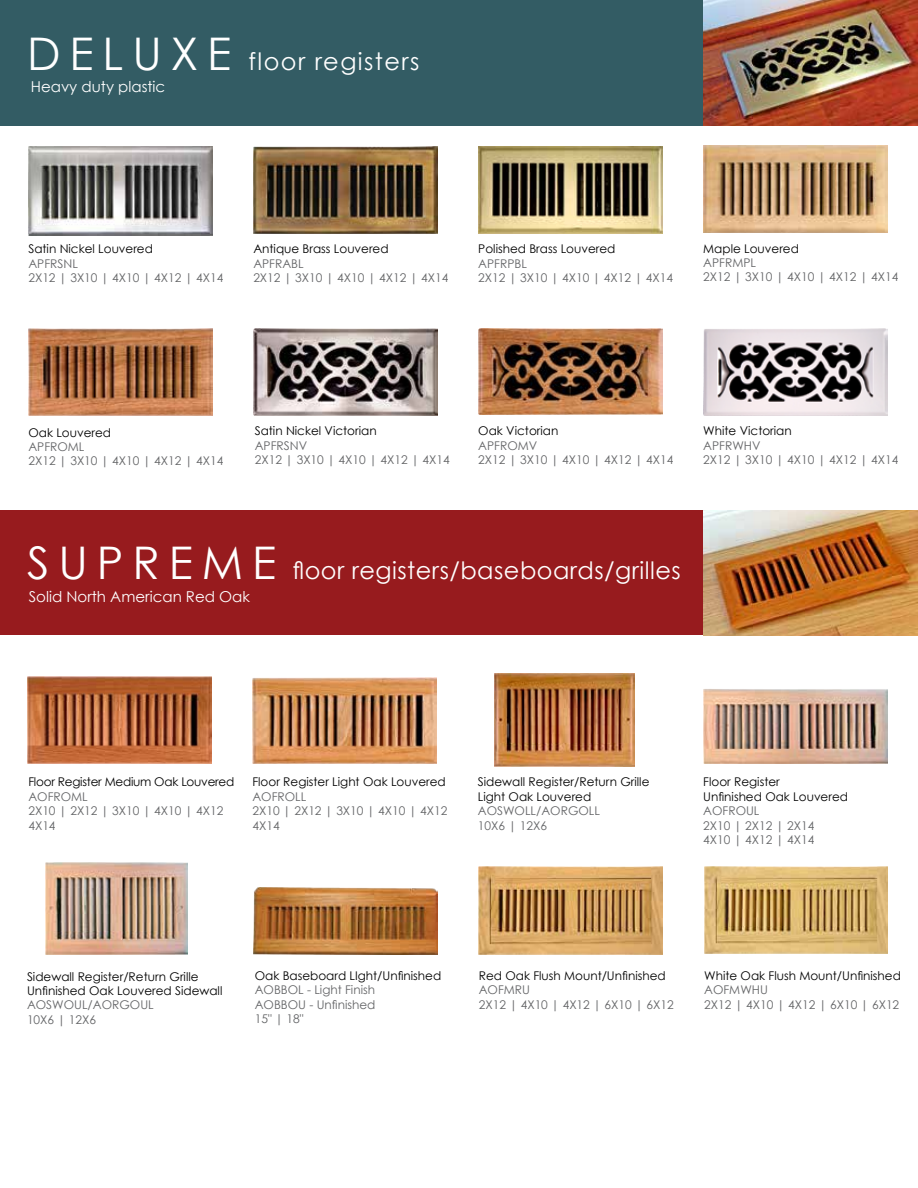
<style>
.page{position:relative;width:918px;height:1188px;background:#fff}
.page>*{position:absolute;margin:0;border:0;box-sizing:border-box;transform-origin:0 0}
.t1{font:24px "Century Gothic";letter-spacing:.02em;color:#fff}
.t2{font:24px "Century Gothic";letter-spacing:.06em;color:#fff}
.t3{font:15px "Century Gothic";color:#fff}
.t4{font:12px/14.4px "Century Gothic";color:#636466}
.t5{font:12px/14.4px "Century Gothic";color:#000}
.t6{font:12px "Century Gothic";letter-spacing:-.02em;color:#000}
.s1{font-size:45px}
</style>
<div class="page">
<div style="left:0;top:510px;width:918px;height:125px;background:#971b1e"></div>
<img style="left:703px;top:510px;width:215px;height:125px">
<div style="left:0;top:0;width:918px;height:125px;background:#335c64"></div>
<img style="left:703px;top:0;width:215px;height:125px">
<img style="left:28px;top:147px;width:184px;height:88px">
<img style="left:253px;top:147px;width:184px;height:87px">
<img style="left:478px;top:147px;width:184px;height:87px">
<img style="left:703px;top:146px;width:184px;height:87px">
<img style="left:28px;top:328px;width:184px;height:87px">
<img style="left:253px;top:328px;width:184px;height:88px">
<img style="left:478px;top:328px;width:184px;height:87px">
<img style="left:703px;top:328px;width:184px;height:87px">
<img style="left:27px;top:677px;width:184px;height:87px">
<img style="left:252px;top:677px;width:184px;height:87px">
<img style="left:494px;top:674px;width:141px;height:92px">
<img style="left:46px;top:862px;width:142px;height:93px">
<img style="left:703px;top:689px;width:184px;height:75px">
<img style="left:479px;top:866px;width:184px;height:88px">
<img style="left:704px;top:866px;width:184px;height:88px">
<img style="left:253px;top:888px;width:184px;height:66px">
<h1 class="t2" style="left:27px;top:46px;width:394px"><span class="s1">DELUXE</span> floor registers</h1>
<p class="t3" style="left:31px;top:78px;width:136px">Heavy duty plastic</p>
<p class="t5" style="left:28px;top:242px;width:126px">Satin Nickel Louvered</p>
<p class="t4" style="left:28px;top:256px;width:197px">APFRSNL<br>2X12 | 3X10 | 4X10 | 4X12 | 4X14</p>
<p class="t5" style="left:253px;top:242px;width:137px">Antique Brass Louvered</p>
<p class="t4" style="left:253px;top:256px;width:197px">APFRABL<br>2X12 | 3X10 | 4X10 | 4X12 | 4X14</p>
<p class="t5" style="left:478px;top:242px;width:139px">Polished Brass Louvered</p>
<p class="t4" style="left:478px;top:256px;width:196px">APFRPBL<br>2X12 | 3X10 | 4X10 | 4X12 | 4X14</p>
<p class="t5" style="left:703px;top:241px;width:97px">Maple Louvered</p>
<p class="t4" style="left:703px;top:255px;width:197px">APFRMPL<br>2X12 | 3X10 | 4X10 | 4X12 | 4X14</p>
<p class="t5" style="left:28px;top:425px;width:84px">Oak Louvered</p>
<p class="t4" style="left:28px;top:439px;width:197px">APFROML<br>2X12 | 3X10 | 4X10 | 4X12 | 4X14</p>
<p class="t5" style="left:255px;top:424px;width:123px">Satin Nickel Victorian</p>
<p class="t4" style="left:255px;top:438px;width:197px">APFRSNV<br>2X12 | 3X10 | 4X10 | 4X12 | 4X14</p>
<p class="t5" style="left:478px;top:424px;width:82px">Oak Victorian</p>
<p class="t4" style="left:478px;top:438px;width:197px">APFROMV<br>2X12 | 3X10 | 4X10 | 4X12 | 4X14</p>
<p class="t5" style="left:703px;top:424px;width:90px">White Victorian</p>
<p class="t4" style="left:703px;top:438px;width:197px">APFRWHV<br>2X12 | 3X10 | 4X10 | 4X12 | 4X14</p>
<h1 class="t1" style="left:27px;top:556px;width:655px"><span class="s1">S U P R E M E</span> floor registers/baseboards/grilles</h1>
<p class="t3" style="left:29px;top:588px;width:223px">Solid North American Red Oak</p>
<p class="t6" style="left:28px;top:775px;width:208px">Floor Register Medium Oak Louvered</p>
<p class="t4" style="left:28px;top:789px;width:197px">AOFROML<br>2X10 | 2X12 | 3X10 | 4X10 | 4X12<br>4X14</p>
<p class="t5" style="left:252px;top:775px;width:195px">Floor Register Light Oak Louvered</p>
<p class="t4" style="left:252px;top:789px;width:197px">AOFROLL<br>2X10 | 2X12 | 3X10 | 4X10 | 4X12<br>4X14</p>
<p class="t5" style="left:478px;top:775px;width:173px">Sidewall Register/Return Grille<br>Light Oak Louvered</p>
<p class="t4" style="left:478px;top:804px;width:124px">AOSWOLL/AORGOLL<br>10X6 | 12X6</p>
<p class="t5" style="left:703px;top:775px;width:146px">Floor Register<br>Unfinished Oak Louvered</p>
<p class="t4" style="left:703px;top:804px;width:113px">AOFROUL<br>2X10 | 2X12 | 2X14<br>4X10 | 4X12 | 4X14</p>
<p class="t5" style="left:27px;top:969px;width:197px">Sidewall Register/Return Grille<br>Unfinished Oak Louvered Sidewall</p>
<p class="t4" style="left:27px;top:998px;width:128px">AOSWOUL/AORGOUL<br>10X6 | 12X6</p>
<p class="t5" style="left:255px;top:968px;width:188px">Oak Baseboard LIght/Unfinished</p>
<p class="t4" style="left:255px;top:983px;width:122px;text-align:justify">AOBBOL - Light Finish AOBBOU - Unfinished 15" | 18"</p>
<p class="t5" style="left:479px;top:968px;width:188px">Red Oak Flush Mount/Unfinished</p>
<p class="t4" style="left:479px;top:983px;width:197px">AOFMRU<br>2X12 | 4X10 | 4X12 | 6X10 | 6X12</p>
<p class="t5" style="left:704px;top:968px;width:198px">White Oak Flush Mount/Unfinished</p>
<p class="t4" style="left:704px;top:983px;width:197px">AOFMWHU<br>2X12 | 4X10 | 4X12 | 6X10 | 6X12</p>
</div>
